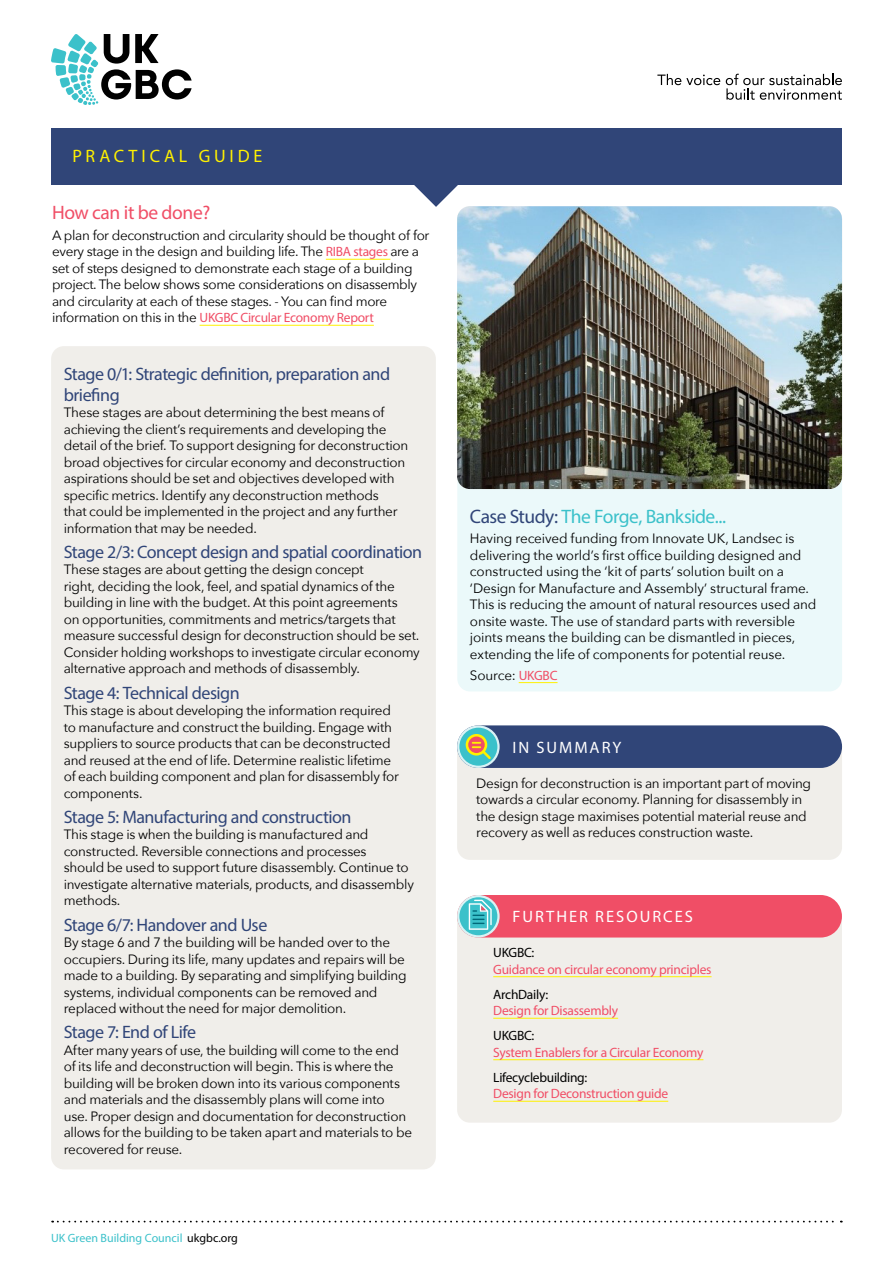
<style>
.page{position:relative;width:893px;height:1263px;background:#fff}
.page>*{position:absolute;margin:0;border:0;box-sizing:border-box;transform-origin:0 0}
.t1{font:19.5px "Myriad Pro";letter-spacing:-.025em;color:#3bc1ca}
.t2{font:19.5px "Myriad Pro";letter-spacing:-.02em;color:#f04e66}
.t3{font:18px/21px "Myriad Pro";letter-spacing:-.03em;color:#304578}
.t4{font:18px "Myriad Pro";letter-spacing:.215em;color:#fff100}
.t5{font:16.5px "Myriad Pro";letter-spacing:.12em;color:#fff}
.t6{font:13.5px/16.5px "Avenir Next";letter-spacing:-.02em;color:#000}
.t7{font:13.5px "Myriad Pro";letter-spacing:-.02em;color:#f04e66}
.t8{font:13.5px "Myriad Pro";letter-spacing:-.02em;color:#000}
.t9{font:12px "Myriad Pro";color:#3bc1ca}
.s1{font-family:"Myriad Pro";color:#f04e66}
.s2{font-family:"Avenir Next";color:#000}
.s3{color:#000}
.s4{color:#304578}
</style>
<div class="page">
<svg style="left:51px;top:34px;width:141px;height:71px"></svg>
<svg style="left:657px;top:74px;width:63px;height:11px"></svg>
<svg style="left:726px;top:74px;width:116px;height:26px"></svg>
<svg style="left:52px;top:1221px;width:790px;height:1px"></svg>
<div style="left:457px;top:206px;width:385px;height:485px;background:#ebf9fa;border-radius:13px"></div>
<div style="left:51px;top:346px;width:385px;height:823px;background:#f0eeea;border-radius:13px"></div>
<img style="left:457px;top:206px;width:385px;height:283px">
<div style="left:457px;top:921px;width:385px;height:202px;background:#f0eeea"></div>
<hr style="left:493px;top:976px;width:219px;height:1px;background:#fff100">
<hr style="left:493px;top:1018px;width:125px;height:1px;background:#fff100">
<hr style="left:493px;top:1059px;width:210px;height:1px;background:#fff100">
<hr style="left:493px;top:1101px;width:175px;height:1px;background:#fff100">
<div style="left:457px;top:895px;width:385px;height:42px;background:#f04e66;border-radius:21px"></div>
<svg style="left:458px;top:896px;width:40px;height:40px"></svg>
<div style="left:457px;top:895px;width:43px;height:42px;border:2px solid #d8f3f4;border-radius:50%"></div>
<svg style="left:469px;top:900px;width:23px;height:30px"></svg>
<div style="left:457px;top:725px;width:385px;height:43px;background:#304578;border-radius:21px"></div>
<svg style="left:414px;top:185px;width:44px;height:22px"></svg>
<svg style="left:458px;top:726px;width:40px;height:41px"></svg>
<div style="left:457px;top:725px;width:43px;height:43px;border:2px solid #d9f2f5;border-radius:50%"></div>
<svg style="left:457px;top:734px;width:385px;height:126px"></svg>
<hr style="left:326px;top:259px;width:64px;height:1px;background:#fff100">
<hr style="left:200px;top:325px;width:174px;height:1px;background:#fff100">
<div style="left:51px;top:128px;width:791px;height:57px;background:#304578"></div>
<hr style="left:519px;top:682px;width:38px;height:1px;background:#fff100">
<h2 class="t4" style="left:72px;top:145px;width:192px">PRACTICAL GUIDE</h2>
<h1 class="t2" style="left:52px;top:200px;width:160px">How can it be done?</h1>
<p class="t6" style="left:52px;top:226px;width:379px">A plan for deconstruction and circularity should be thought of for every stage in the design and building life. The <span class="s1">RIBA stages</span> are a set of steps designed to demonstrate each stage of a building project. The below shows some considerations on disassembly and circularity at each of these stages. - You can find more</p>
<p class="t7" style="left:52px;top:309px;width:323px"><span class="s2">information on this in the</span> UKGBC Circular Economy Report</p>
<h2 class="t3" style="left:64px;top:363px;width:328px">Stage 0/1: Strategic definition, preparation and briefing</h2>
<p class="t6" style="left:64px;top:403px;width:346px">These stages are about determining the best means of achieving the client’s requirements and developing the detail of the brief. To support designing for deconstruction broad objectives for circular economy and deconstruction aspirations should be set and objectives developed with specific metrics. Identify any deconstruction methods<br>that could be implemented in the project and any further information that may be needed.</p>
<h2 class="t3" style="left:64px;top:541px;width:360px">Stage 2/3: Concept design and spatial coordination</h2>
<p class="t6" style="left:64px;top:561px;width:358px">These stages are about getting the design concept<br>right, deciding the look, feel, and spatial dynamics of the building in line with the budget. At this point agreements<br>on opportunities, commitments and metrics/targets that measure successful design for deconstruction should be set.<br>Consider holding workshops to investigate circular economy alternative approach and methods of disassembly.</p>
<h2 class="t3" style="left:64px;top:682px;width:177px">Stage 4: Technical design</h2>
<p class="t6" style="left:64px;top:701px;width:337px">This stage is about developing the information required to manufacture and construct the building. Engage with suppliers to source products that can be deconstructed and reused at the end of life. Determine realistic lifetime of each building component and plan for disassembly for components.</p>
<h2 class="t3" style="left:64px;top:806px;width:289px">Stage 5: Manufacturing and construction</h2>
<p class="t6" style="left:64px;top:826px;width:352px">This stage is when the building is manufactured and constructed. Reversible connections and processes<br>should be used to support future disassembly. Continue to investigate alternative materials, products, and disassembly methods.</p>
<h2 class="t3" style="left:64px;top:914px;width:205px">Stage 6/7: Handover and Use</h2>
<p class="t6" style="left:64px;top:933px;width:344px">By stage 6 and 7 the building will be handed over to the occupiers. During its life, many updates and repairs will be made to a building. By separating and simplifying building systems, individual components can be removed and replaced without the need for major demolition.</p>
<h2 class="t3" style="left:64px;top:1021px;width:134px">Stage 7: End of Life</h2>
<p class="t6" style="left:64px;top:1041px;width:350px">After many years of use, the building will come to the end of its life and deconstruction will begin. This is where the building will be broken down into its various components and materials and the disassembly plans will come into use. Proper design and documentation for deconstruction allows for the building to be taken apart and materials to be recovered for reuse.</p>
<p class="t9" style="left:51px;top:1230px;width:188px">UK Green Building Council <span class="s3">ukgbc.org</span></p>
<h1 class="t1" style="left:470px;top:504px;width:258px"><span class="s4">Case Study:</span> The Forge, Bankside...</h1>
<p class="t6" style="left:470px;top:530px;width:348px">Having received funding from Innovate UK, Landsec is delivering the world’s first office building designed and constructed using the ‘kit of parts’ solution built on a ‘Design for Manufacture and Assembly’ structural frame.<br>This is reducing the amount of natural resources used and onsite waste. The use of standard parts with reversible joints means the building can be dismantled in pieces, extending the life of components for potential reuse.</p>
<p class="t6" style="left:470px;top:666px;width:89px">Source: <span class="s1">UKGBC</span></p>
<p class="t5" style="left:513px;top:737px;width:110px">IN SUMMARY</p>
<p class="t6" style="left:476px;top:774px;width:336px">Design for deconstruction is an important part of moving towards a circular economy. Planning for disassembly in the design stage maximises potential material reuse and recovery as well as reduces construction waste.</p>
<p class="t5" style="left:513px;top:906px;width:182px">FURTHER RESOURCES</p>
<p class="t8" style="left:493px;top:944px;width:43px">UKGBC:</p>
<p class="t7" style="left:493px;top:961px;width:220px">Guidance on circular economy principles</p>
<p class="t8" style="left:493px;top:986px;width:56px">ArchDaily:</p>
<p class="t7" style="left:493px;top:1002px;width:126px">Design for Disassembly</p>
<p class="t8" style="left:493px;top:1027px;width:43px">UKGBC:</p>
<p class="t7" style="left:493px;top:1044px;width:212px">System Enablers for a Circular Economy</p>
<p class="t8" style="left:493px;top:1069px;width:96px">Lifecyclebuilding:</p>
<p class="t7" style="left:493px;top:1085px;width:176px">Design for Deconstruction guide</p>
</div>
